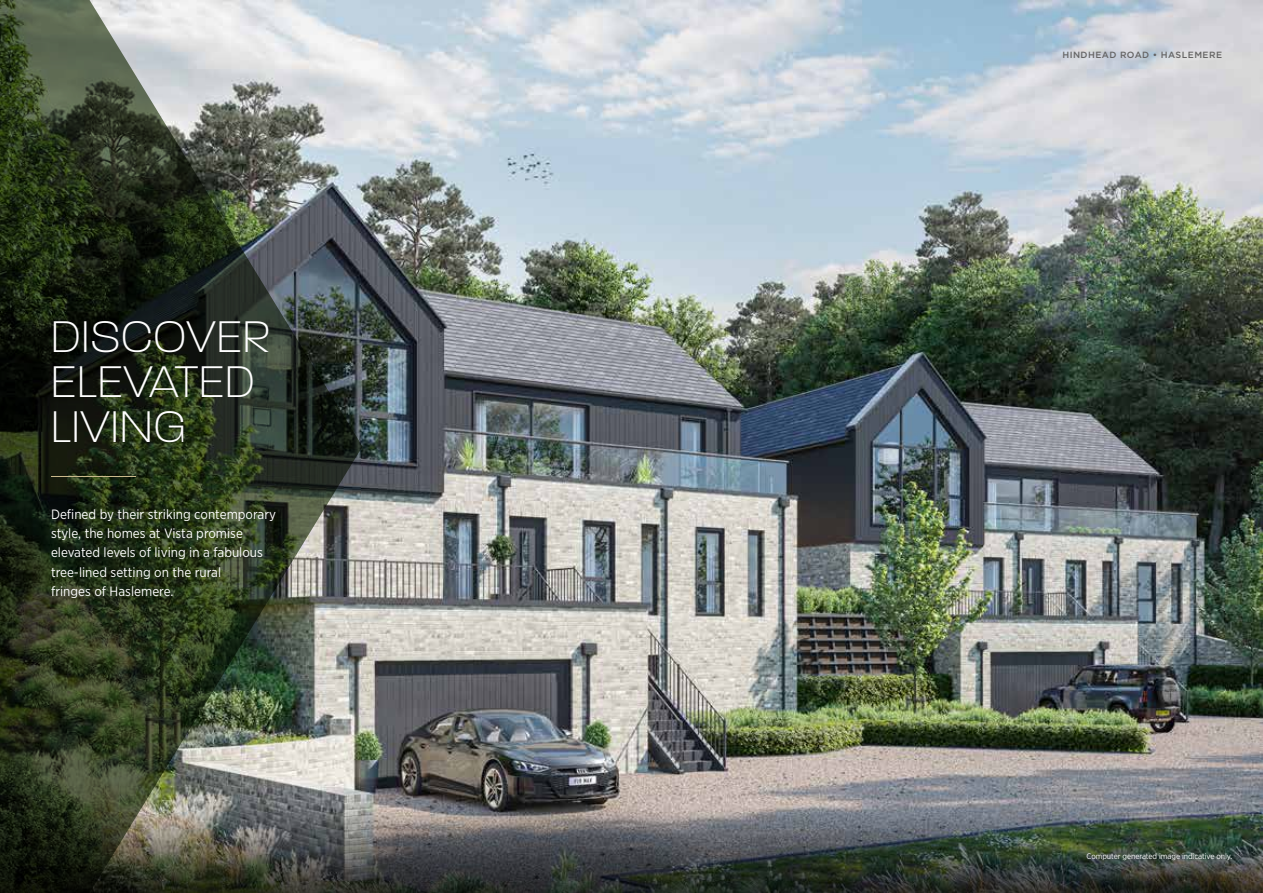
<style>
.page{position:relative;width:1263px;height:893px;background:#fff}
.page>*{position:absolute;margin:0;border:0;box-sizing:border-box;transform-origin:0 0}
.t1{font:200 48px/45px "Paralucent";letter-spacing:.025em;color:#fff}
.t2{font:13.5px/19.5px "Gotham Narrow";color:#fff}
.t3{font:500 9px "Gotham";letter-spacing:.05em;color:#646363}
.t4{font:8.1px "Gotham Narrow";letter-spacing:-.01em;color:#fff}
</style>
<div class="page">
<img style="left:362px;top:0;width:901px;height:808px">
<img style="left:0;top:0;width:362px;height:808px">
<hr style="left:51px;top:476px;width:85px;height:1px;background:#ccba8d">
<img style="left:0;top:808px;width:1263px;height:85px">
<h1 class="t1" style="left:51px;top:314px;width:221px">DISCOVER<br>ELEVATED<br>LIVING</h1>
<p class="t2" style="left:51px;top:504px;width:226px">Defined by their striking contemporary style, the homes at Vista promise elevated levels of living in a fabulous tree-lined setting on the rural<br>fringes of Haslemere.</p>
<p class="t3" style="left:1062px;top:49px;width:161px">HINDHEAD ROAD • HASLEMERE</p>
<p class="t4" style="left:1086px;top:851px;width:147px">Computer generated image indicative only.</p>
</div>
